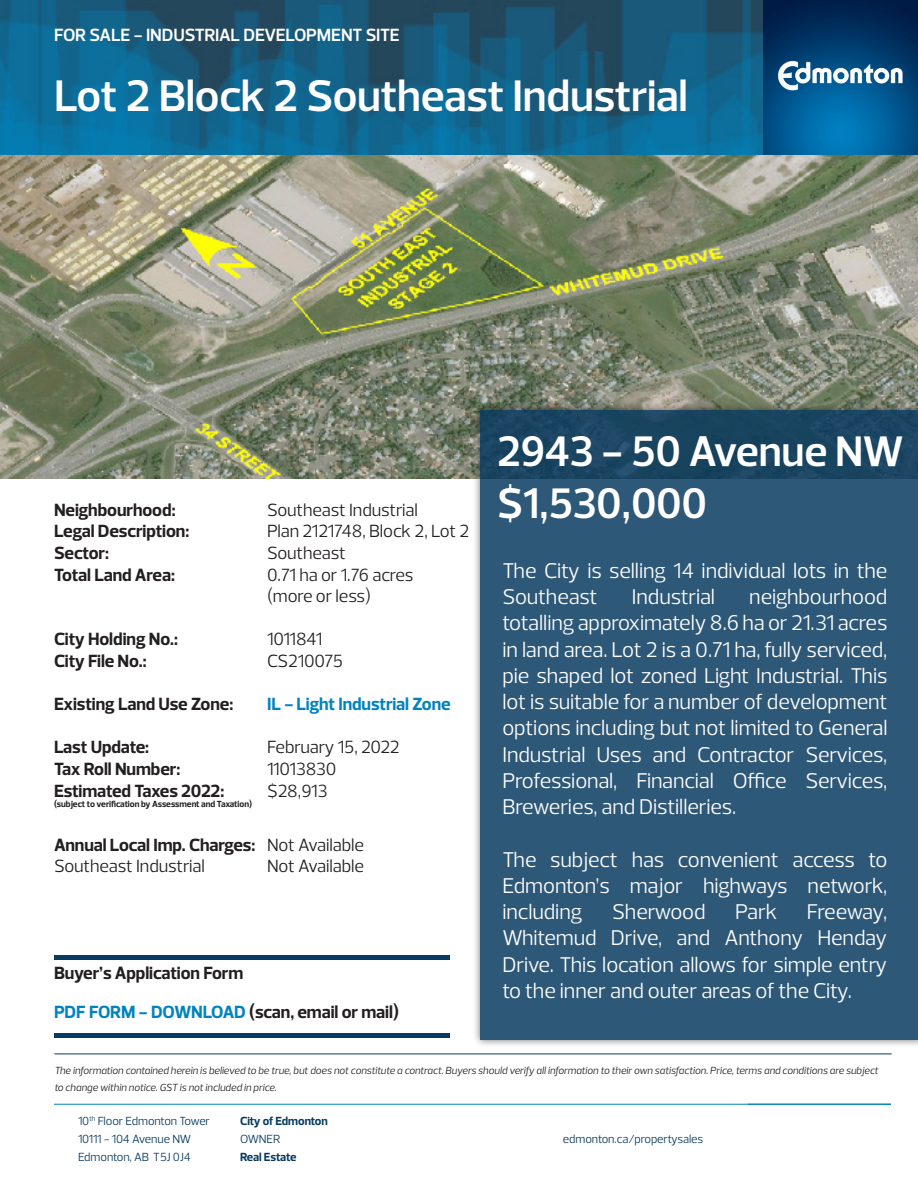
<style>
.page{position:relative;width:918px;height:1188px;background:#fff}
.page>*{position:absolute;margin:0;border:0;box-sizing:border-box;transform-origin:0 0}
.t1{font:600 45px "Prelo";letter-spacing:-.005em;color:#fff}
.t2{font:600 43.5px "Prelo";letter-spacing:-.015em;color:#fff}
.t3{font:21.75px/26.2px "Prelo";letter-spacing:-.005em;color:#fff;text-align:justify}
.t4{font:700 18px "Prelo";letter-spacing:-.01em;color:#231f20}
.t5{font:18px "Prelo";letter-spacing:-.015em;color:#231f20}
.t6{font:600 18px "Prelo";letter-spacing:-.015em;color:#fff}
.t7{font:700 18px "Prelo";letter-spacing:-.01em;color:#0083bf}
.t8{font:12px/18px "Prelo";letter-spacing:-.005em;color:#093a5f}
.t9{font:700 12px/18px "Prelo";letter-spacing:-.015em;color:#093a5f}
.LINE_BREAK{font:italic 10.5px/16.5px "Prelo";letter-spacing:-.005em;color:#231f20}
.t10{font:700 9px "Prelo";letter-spacing:-.01em;color:#231f20}
.s1{color:#0083bf}
.s2{font-weight:400}
</style>
<div class="page">
<img style="left:0;top:154px;width:918px;height:325px">
<img style="left:0;top:0;width:764px;height:154px">
<div style="left:472px;top:402px;width:446px;height:646px;background:#231f20;opacity:.75"></div>
<svg style="left:481px;top:410px;width:437px;height:630px;background:#2b5574"></svg>
<hr style="left:54px;top:1104px;width:837px;height:1px;background:#0083bf">
<hr style="left:54px;top:1054px;width:838px;height:1px;background:#093a5f">
<img style="left:764px;top:0;width:154px;height:154px">
<div style="left:54px;top:955px;width:396px;height:5px;background:#093a5f"></div>
<hr style="left:54px;top:1034px;width:396px;height:4px;background:#093a5f">
<p class="t6" style="left:54px;top:24px;width:347px">FOR SALE - INDUSTRIAL DEVELOPMENT SITE</p>
<p class="t1" style="left:54px;top:70px;width:636px">Lot 2 Block 2 Southeast Industrial</p>
<p class="t4" style="left:54px;top:500px;width:123px">Neighbourhood:</p>
<p class="t4" style="left:54px;top:521px;width:137px">Legal Description:</p>
<p class="t4" style="left:54px;top:543px;width:57px">Sector:</p>
<p class="t4" style="left:54px;top:564px;width:122px">Total Land Area:</p>
<p class="t4" style="left:54px;top:629px;width:125px">City Holding No.:</p>
<p class="t4" style="left:54px;top:651px;width:94px">City File No.:</p>
<p class="t4" style="left:54px;top:694px;width:181px">Existing Land Use Zone:</p>
<p class="t4" style="left:54px;top:737px;width:97px">Last Update:</p>
<p class="t4" style="left:54px;top:759px;width:128px">Tax Roll Number:</p>
<p class="t4" style="left:54px;top:780px;width:172px">Estimated Taxes 2022:</p>
<p class="t10" style="left:54px;top:799px;width:200px">(subject to verification by Assessment and Taxation)</p>
<p class="t4" style="left:54px;top:834px;width:203px">Annual Local Imp. Charges:</p>
<p class="t5" style="left:54px;top:856px;width:152px">Southeast Industrial</p>
<p class="t5" style="left:267px;top:500px;width:152px">Southeast Industrial</p>
<p class="t5" style="left:267px;top:521px;width:204px">Plan 2121748, Block 2, Lot 2</p>
<p class="t5" style="left:267px;top:543px;width:80px">Southeast</p>
<p class="t5" style="left:267px;top:564px;width:148px">0.71 ha or 1.76 acres</p>
<p class="t5" style="left:267px;top:586px;width:106px">(more or less)</p>
<p class="t5" style="left:267px;top:629px;width:57px">1011841</p>
<p class="t5" style="left:267px;top:651px;width:77px">CS210075</p>
<p class="t7" style="left:267px;top:694px;width:185px">IL - Light Industrial Zone</p>
<p class="t5" style="left:267px;top:737px;width:134px">February 15, 2022</p>
<p class="t5" style="left:267px;top:759px;width:71px">11013830</p>
<p class="t5" style="left:267px;top:780px;width:62px">$28,913</p>
<p class="t5" style="left:267px;top:834px;width:99px">Not Available</p>
<p class="t5" style="left:267px;top:856px;width:99px">Not Available</p>
<p class="t4" style="left:54px;top:963px;width:191px">Buyer’s Application Form</p>
<p class="t4" style="left:54px;top:1002px;width:346px"><span class="s1">PDF FORM - DOWNLOAD</span> (scan, email or mail)</p>
<p class="t2" style="left:497px;top:427px;width:408px">2943 - 50 Avenue NW</p>
<p class="t2" style="left:497px;top:479px;width:212px">$1,530,000</p>
<p class="t3" style="left:502px;top:557px;width:387px">The City is selling 14 individual lots in the<br>Southeast</p>
<p class="t3" style="left:502px;top:584px;width:387px;text-indent:247px">neighbourhood totalling approximately 8.6 ha or 21.31 acres in land area. Lot 2 is a 0.71 ha, fully serviced, pie shaped lot zoned Light Industrial. This lot is suitable for a number of development options including but not limited to General Industrial Uses and Contractor Services, Professional, Financial Office Services, Breweries, and Distilleries.</p>
<p class="t3" style="left:502px;top:846px;width:386px">The subject has convenient access to Edmonton’s major highways network, including</p>
<p class="t3" style="left:632px;top:584px;width:85px">Industrial</p>
<p class="t3" style="left:612px;top:899px;width:95px">Sherwood</p>
<p class="t3" style="left:735px;top:899px;width:44px">Park</p>
<p class="t3" style="left:502px;top:899px;width:387px;text-indent:304px">Freeway, Whitemud Drive, and Anthony Henday Drive. This location allows for simple entry to the inner and outer areas of the City.</p>
<p class="LINE_BREAK" style="left:54px;top:1062px;width:826px">The information contained herein is believed to be true, but does not constitute a contract. Buyers should verify all information to their own satisfaction. Price, terms and conditions are subject to change within notice. GST is not included in price.</p>
<p class="t8" style="left:78px;top:1112px;width:134px">10<sup>th</sup> Floor Edmonton Tower<br>10111 - 104 Avenue NW<br>Edmonton, AB T5J 0J4</p>
<p class="t9" style="left:240px;top:1112px;width:89px">City of Edmonton<br><span class="s2">OWNER<br></span>Real Estate</p>
<p class="t8" style="left:563px;top:1130px;width:142px">edmonton.ca/propertysales</p>
</div>
